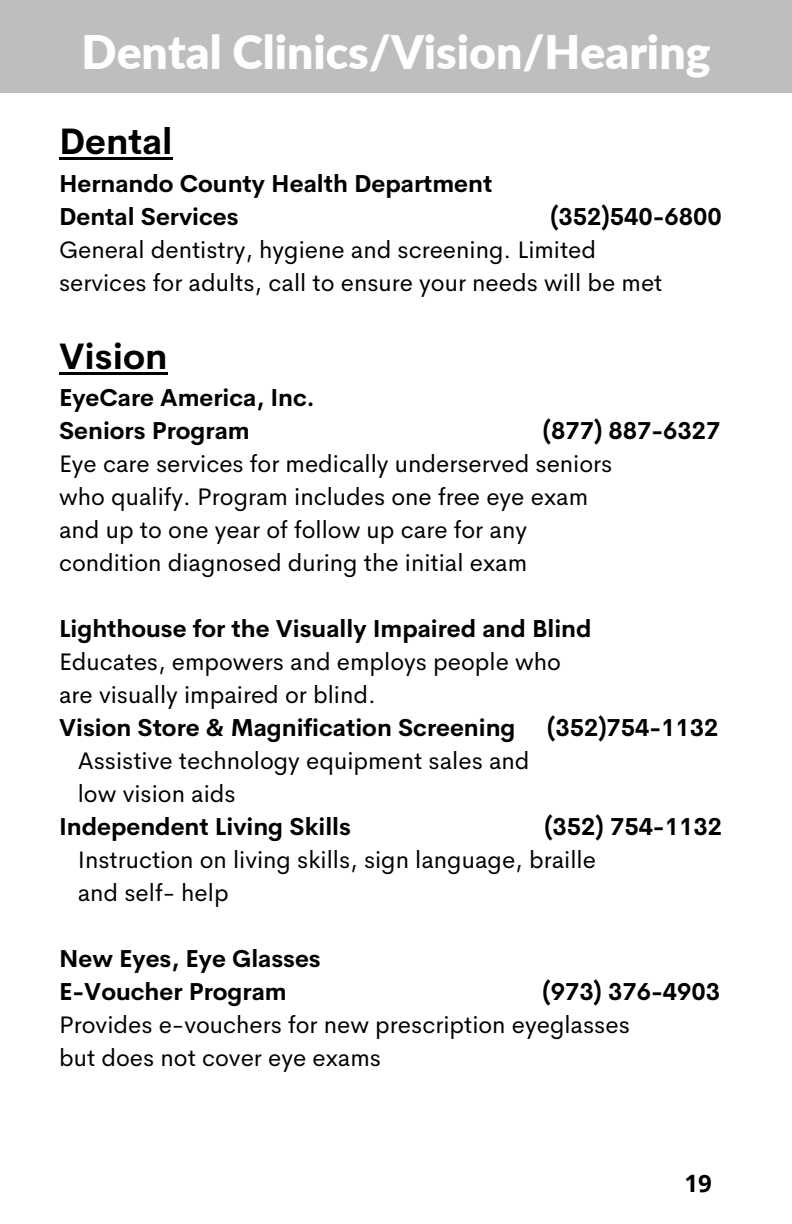
<style>
.page{position:relative;width:792px;height:1224px;background:#fff}
.page>*{position:absolute;margin:0;border:0;box-sizing:border-box;transform-origin:0 0}
.t1{font:900 46.2px "Lato";color:#fff}
.t2{font:700 36px "Cerebri Sans";color:#000}
.t3{font:24px/33px "Cerebri Sans";color:#000}
.t4{font:700 24px/33px "Cerebri Sans";color:#000}
.t5{font:700 24px "Open Sans";color:#000}
</style>
<div class="page">
<div style="left:0;top:0;width:792px;height:92px;background:#bebebe"></div>
<hr style="left:59px;top:157px;width:114px;height:3px;background:#000">
<hr style="left:59px;top:372px;width:108px;height:3px;background:#000">
<h1 class="t1" style="left:82px;top:24px;width:630px">Dental Clinics/Vision/Hearing</h1>
<h2 class="t2" style="left:59px;top:118px;width:115px">Dental</h2>
<p class="t4" style="left:59px;top:167px;width:435px">Hernando County Health Department<br>Dental Services</p>
<p class="t4" style="left:550px;top:200px;width:173px">(352)540-6800</p>
<p class="t3" style="left:59px;top:233px;width:605px">General dentistry, hygiene and screening. Limited services for adults, call to ensure your needs will be met</p>
<h2 class="t2" style="left:59px;top:333px;width:110px">Vision</h2>
<p class="t4" style="left:59px;top:381px;width:257px">EyeCare America, Inc.<br>Seniors Program</p>
<p class="t4" style="left:543px;top:414px;width:179px">(877) 887-6327</p>
<p class="t3" style="left:59px;top:447px;width:555px">Eye care services for medically underserved seniors who qualify. Program includes one free eye exam and up to one year of follow up care for any condition diagnosed during the initial exam</p>
<p class="t4" style="left:59px;top:612px;width:534px">Lighthouse for the Visually Impaired and Blind</p>
<p class="t3" style="left:59px;top:645px;width:504px">Educates, empowers and employs people who are visually impaired or blind.</p>
<p class="t4" style="left:59px;top:711px;width:458px">Vision Store &amp; Magnification Screening</p>
<p class="t4" style="left:547px;top:711px;width:173px">(352)754-1132</p>
<p class="t3" style="left:78px;top:744px;width:453px">Assistive technology equipment sales and low vision aids</p>
<p class="t4" style="left:59px;top:810px;width:293px">Independent Living Skills</p>
<p class="t4" style="left:544px;top:810px;width:179px">(352) 754-1132</p>
<p class="t3" style="left:78px;top:843px;width:520px">Instruction on living skills, sign language, braille and self- help</p>
<p class="t4" style="left:59px;top:942px;width:263px">New Eyes, Eye Glasses<br>E-Voucher Program</p>
<p class="t4" style="left:542px;top:975px;width:179px">(973) 376-4903</p>
<p class="t3" style="left:59px;top:1008px;width:572px">Provides e-vouchers for new prescription eyeglasses but does not cover eye exams</p>
<p class="t5" style="left:685px;top:1166px;width:29px">19</p>
</div>
